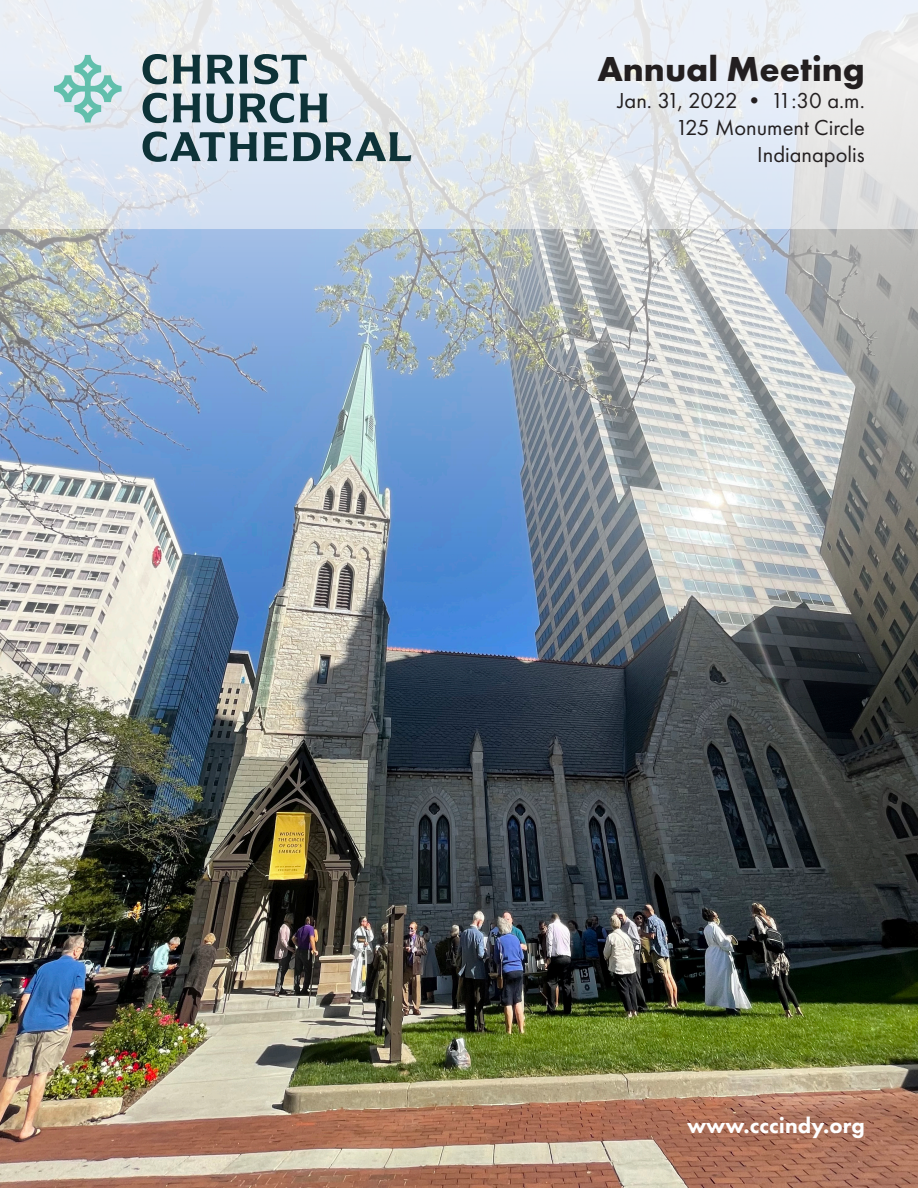
<style>
.page{position:relative;width:918px;height:1188px;background:#fff}
.page>*{position:absolute;margin:0;border:0;box-sizing:border-box;transform-origin:0 0}
.Page_Header{font:700 36px "Futura PT";color:#231f20}
.Page_Header-2{font:22.5px "Futura PT";color:#231f20}
.Page_Header-3{font:800 22.5px "Futura PT";color:#fff}
</style>
<div class="page">
<img style="left:0;top:229px;width:918px;height:959px">
<svg style="left:0;top:0;width:918px;height:229px;background:#e4e9ee"></svg>
<svg style="left:54px;top:55px;width:68px;height:67px;background:#b9dcdc"></svg>
<svg style="left:143px;top:54px;width:24px;height:30px"></svg>
<svg style="left:173px;top:55px;width:28px;height:29px"></svg>
<svg style="left:207px;top:55px;width:41px;height:29px"></svg>
<svg style="left:254px;top:54px;width:53px;height:30px;background:#899ba0"></svg>
<svg style="left:143px;top:93px;width:24px;height:30px"></svg>
<svg style="left:173px;top:93px;width:121px;height:30px;background:#7c929a"></svg>
<svg style="left:300px;top:94px;width:28px;height:28px"></svg>
<svg style="left:143px;top:131px;width:114px;height:31px;background:#8297a1"></svg>
<svg style="left:263px;top:132px;width:24px;height:29px"></svg>
<svg style="left:293px;top:132px;width:118px;height:29px;background:#798f95"></svg>
<p class="Page_Header" style="left:597px;top:46px;width:269px">Annual Meeting</p>
<p class="Page_Header-2" style="left:618px;top:88px;width:249px">Jan. 31, 2022 • 11:30 a.m.</p>
<p class="Page_Header-2" style="left:676px;top:115px;width:191px">125 Monument Circle</p>
<p class="Page_Header-2" style="left:757px;top:142px;width:109px">Indianapolis</p>
<p class="Page_Header-3" style="left:687px;top:1112px;width:179px">www.cccindy.org</p>
</div>
